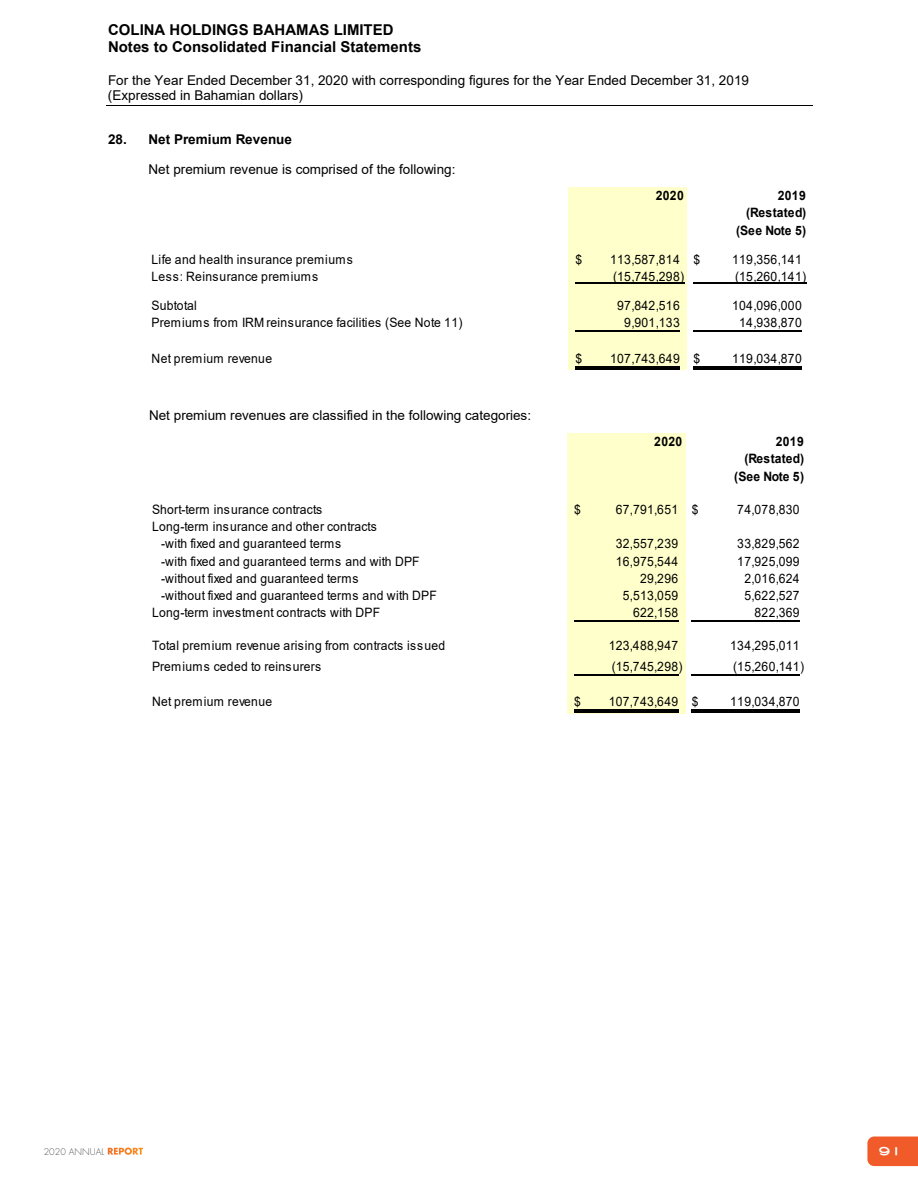
<style>
.page{position:relative;width:918px;height:1188px;background:#fff}
.page>*{position:absolute;margin:0;border:0;box-sizing:border-box;transform-origin:0 0}
.t1{font:700 15px/17.2px "Arial";color:#000}
.t2{font:700 15px "Chisel Wide";color:#fff}
.t3{font:13.5px/15.5px "Arial";letter-spacing:.005em;color:#000}
.t4{font:700 13.5px "Arial";color:#000}
.t5{font:12.9px/17.2px "Arial";letter-spacing:.025em;color:#000;scale:.94 1}
.t6{font:700 12.9px/17.2px "Arial";letter-spacing:.025em;color:#000;text-align:right;scale:.94 1}
.t7{font:300 9px "Futura Std";color:#58595b}
.s1{font-weight:700;color:#fff}
</style>
<div class="page">
<hr style="left:106px;top:105px;width:706px;height:1px;background:#000">
<div style="left:568px;top:187px;width:119px;height:183px;background:#ffc"></div>
<hr style="left:613px;top:282px;width:71px;height:1px;background:#000">
<hr style="left:575px;top:282px;width:37px;height:1px;background:#000">
<hr style="left:735px;top:282px;width:71px;height:1px;background:#000">
<hr style="left:693px;top:282px;width:40px;height:1px;background:#000">
<hr style="left:575px;top:330px;width:105px;height:2px;background:#000">
<hr style="left:693px;top:330px;width:109px;height:2px;background:#000">
<hr style="left:575px;top:366px;width:105px;height:1px;background:#000">
<hr style="left:575px;top:368px;width:105px;height:1px;background:#000">
<hr style="left:693px;top:366px;width:109px;height:1px;background:#000">
<hr style="left:693px;top:368px;width:109px;height:1px;background:#000">
<div style="left:567px;top:433px;width:119px;height:52px;background:#ffc"></div>
<div style="left:567px;top:484px;width:119px;height:141px;background:#ffc"></div>
<div style="left:567px;top:624px;width:119px;height:89px;background:#ffc"></div>
<hr style="left:574px;top:621px;width:105px;height:1px;background:#000">
<hr style="left:692px;top:621px;width:108px;height:1px;background:#000">
<hr style="left:574px;top:675px;width:105px;height:1px;background:#000">
<hr style="left:692px;top:675px;width:108px;height:1px;background:#000">
<hr style="left:574px;top:709px;width:105px;height:1px;background:#000">
<hr style="left:574px;top:711px;width:105px;height:1px;background:#000">
<hr style="left:692px;top:709px;width:108px;height:1px;background:#000">
<hr style="left:692px;top:711px;width:108px;height:1px;background:#000">
<svg style="left:867px;top:1137px;width:51px;height:29px"></svg>
<p class="t1" style="left:108px;top:21px;width:315px">COLINA HOLDINGS BAHAMAS LIMITED<br>Notes to Consolidated Financial Statements</p>
<p class="t3" style="left:108px;top:72px;width:642px">For the Year Ended December 31, 2020 with corresponding figures for the Year Ended December 31, 2019 (Expressed in Bahamian dollars)</p>
<p class="t4" style="left:108px;top:130px;width:185px">28. Net Premium Revenue</p>
<p class="t3" style="left:148px;top:162px;width:309px">Net premium revenue is comprised of the following:</p>
<p class="t6" style="left:656px;top:187px;width:31px">2020</p>
<p class="t6" style="left:736px;top:187px;width:76px">2019 (Restated) (See Note 5)</p>
<p class="t5" style="left:152px;top:251px;width:216px">Life and health insurance premiums</p>
<p class="t5" style="left:575px;top:251px;width:9px">$</p>
<p class="t5" style="left:610px;top:251px;width:97px">113,587,814 $</p>
<p class="t5" style="left:732px;top:251px;width:76px">119,356,141</p>
<p class="t5" style="left:152px;top:268px;width:179px">Less: Reinsurance premiums</p>
<p class="t5" style="left:613px;top:268px;width:77px">(15,745,298)</p>
<p class="t5" style="left:735px;top:268px;width:77px">(15,260,141)</p>
<p class="t5" style="left:152px;top:297px;width:50px">Subtotal</p>
<p class="t5" style="left:617px;top:297px;width:68px">97,842,516</p>
<p class="t5" style="left:732px;top:297px;width:76px">104,096,000</p>
<p class="t5" style="left:152px;top:314px;width:332px">Premiums from IRM reinsurance facilities (See Note 11)</p>
<p class="t5" style="left:624px;top:314px;width:61px">9,901,133</p>
<p class="t5" style="left:739px;top:314px;width:68px">14,938,870</p>
<p class="t5" style="left:152px;top:350px;width:130px">Net premium revenue</p>
<p class="t5" style="left:575px;top:350px;width:9px">$</p>
<p class="t5" style="left:610px;top:350px;width:97px">107,743,649 $</p>
<p class="t5" style="left:732px;top:350px;width:76px">119,034,870</p>
<p class="t3" style="left:149px;top:408px;width:384px">Net premium revenues are classified in the following categories:</p>
<p class="t6" style="left:654px;top:433px;width:31px">2020</p>
<p class="t6" style="left:734px;top:433px;width:76px">2019 (Restated) (See Note 5)</p>
<p class="t5" style="left:152px;top:501px;width:182px">Short-term insurance contracts</p>
<p class="t5" style="left:574px;top:501px;width:9px">$</p>
<p class="t5" style="left:616px;top:501px;width:89px">67,791,651 $</p>
<p class="t5" style="left:737px;top:501px;width:68px">74,078,830</p>
<p class="t5" style="left:161px;top:518px;width:231px;text-indent:-9px">Long-term insurance and other contracts -with fixed and guaranteed terms</p>
<p class="t5" style="left:616px;top:535px;width:68px">32,557,239</p>
<p class="t5" style="left:737px;top:535px;width:68px">33,829,562</p>
<p class="t5" style="left:161px;top:552px;width:276px">-with fixed and guaranteed terms and with DPF</p>
<p class="t5" style="left:616px;top:552px;width:68px">16,975,544</p>
<p class="t5" style="left:737px;top:552px;width:68px">17,925,099</p>
<p class="t5" style="left:161px;top:570px;width:211px">-without fixed and guaranteed terms</p>
<p class="t5" style="left:640px;top:570px;width:42px">29,296</p>
<p class="t5" style="left:744px;top:570px;width:60px">2,016,624</p>
<p class="t5" style="left:161px;top:587px;width:295px">-without fixed and guaranteed terms and with DPF</p>
<p class="t5" style="left:623px;top:587px;width:60px">5,513,059</p>
<p class="t5" style="left:744px;top:587px;width:60px">5,622,527</p>
<p class="t5" style="left:152px;top:604px;width:244px">Long-term investment contracts with DPF</p>
<p class="t5" style="left:633px;top:604px;width:50px">622,158</p>
<p class="t5" style="left:755px;top:604px;width:50px">822,369</p>
<p class="t5" style="left:152px;top:637px;width:313px">Total premium revenue arising from contracts issued</p>
<p class="t5" style="left:609px;top:637px;width:75px">123,488,947</p>
<p class="t5" style="left:730px;top:637px;width:75px">134,295,011</p>
<p class="t5" style="left:152px;top:658px;width:181px">Premiums ceded to reinsurers</p>
<p class="t5" style="left:612px;top:658px;width:77px">(15,745,298)</p>
<p class="t5" style="left:733px;top:658px;width:77px">(15,260,141)</p>
<p class="t5" style="left:152px;top:693px;width:129px">Net premium revenue</p>
<p class="t5" style="left:574px;top:693px;width:9px">$</p>
<p class="t5" style="left:609px;top:693px;width:97px">107,743,649 $</p>
<p class="t5" style="left:730px;top:693px;width:75px">119,034,870</p>
<p class="t7" style="left:44px;top:1146px;width:101px">2020 ANNUAL <span class="s1">REPORT</span></p>
<p class="t2" style="left:879px;top:1142px;width:25px">91</p>
</div>
